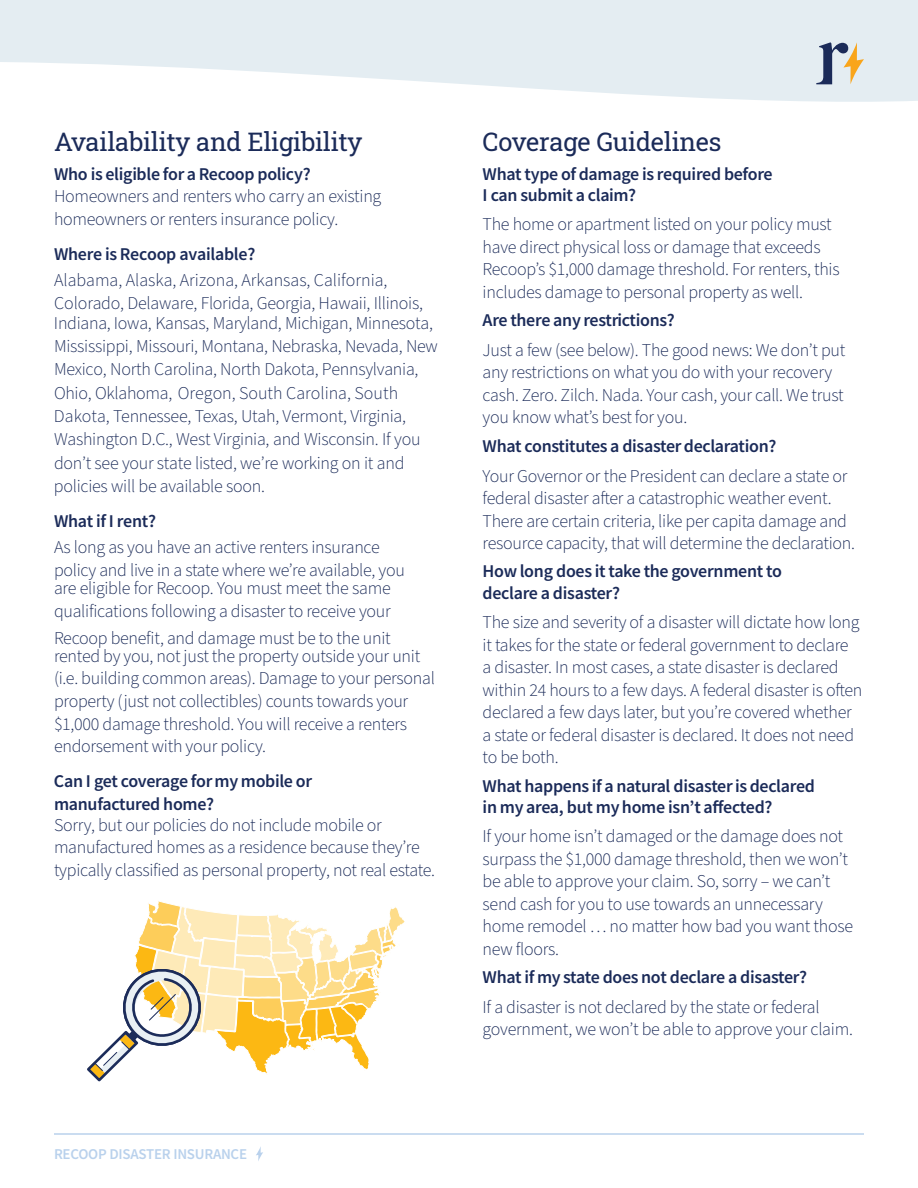
<style>
.page{position:relative;width:918px;height:1188px;background:#fff}
.page>*{position:absolute;margin:0;border:0;box-sizing:border-box;transform-origin:0 0}
.body{font:25.5px "Roboto Slab";letter-spacing:-.01em;color:#1b2b59}
.Section_Head{font:25.5px "Roboto Slab";letter-spacing:-.01em;color:#1b2b59}
.body-2{font:300 18px/22.5px "Source Sans Pro";letter-spacing:-.015em;color:#1b2b59}
.Subhead{font:18px/21.6px "Source Sans Variable";letter-spacing:-.015em;color:#1b2b59}
.t1{font:15px "Source Sans Variable";letter-spacing:-.015em;color:#b9d1ec}
.s1{font-family:"Source Sans Variable";font-weight:400}
</style>
<div class="page">
<svg style="left:256px;top:1147px;width:7px;height:14px"></svg>
<hr style="left:54px;top:1133px;width:810px;height:2px;background:#b9d1ec">
<svg style="left:0;top:0;width:918px;height:102px;fill:#e4edf2"></svg>
<svg style="left:816px;top:42px;width:48px;height:42px;background:#b5b4b3"></svg>
<svg style="left:87px;top:901px;width:318px;height:180px"></svg>
<p class="body" style="left:54px;top:124px;width:310px">Availability and Eligibility</p>
<p class="body-2" style="left:54px;top:163px;width:329px"><span class="s1">Who is eligible for a Recoop policy?<br></span>Homeowners and renters who carry an existing homeowners or renters insurance policy.</p>
<p class="body-2" style="left:54px;top:241px;width:335px;line-height:26.2px"><span class="s1">Where is Recoop available?<br></span>Alabama, Alaska, Arizona, Arkansas, California,</p>
<p class="body-2" style="left:54px;top:294px;width:380px;line-height:19.5px">Colorado, Delaware, Florida, Georgia, Hawaii, Illinois,<br>Indiana, Iowa, Kansas, Maryland, Michigan, Minnesota,</p>
<p class="body-2" style="left:54px;top:335px;width:385px;line-height:23.4px">Mississippi, Missouri, Montana, Nebraska, Nevada, New Mexico, North Carolina, North Dakota, Pennsylvania, Ohio, Oklahoma, Oregon, South Carolina, South Dakota, Tennessee, Texas, Utah, Vermont, Virginia, Washington D.C., West Virginia, and Wisconsin. If you don’t see your state listed, we’re working on it and policies will be available soon.</p>
<p class="body-2" style="left:54px;top:509px;width:327px;line-height:26.2px"><span class="s1">What ifI rent?<br></span>As long as you have an active renters insurance</p>
<p class="body-2" style="left:54px;top:562px;width:352px;line-height:18px">policy and live in a state where we’re available, you are eligible for Recoop. You must meet the same</p>
<p class="body-2" style="left:54px;top:598px;width:338px;line-height:27.2px">qualifications following a disaster to receive your<br>Recoop benefit, and damage must be to the unit</p>
<p class="body-2" style="left:54px;top:645px;width:383px">rented by you, not just the property outside your unit (i.e. building common areas). Damage to your personal property (just not collectibles) counts towards your $1,000 damage threshold. You will receive a renters endorsement with your policy.</p>
<p class="body-2" style="left:54px;top:770px;width:383px"><span class="s1">Can I get coverage for my mobile or<br>manufactured home?<br></span>Sorry, but our policies do not include mobile or manufactured homes as a residence because they’re typically classified as personal property, not real estate.</p>
<p class="t1" style="left:54px;top:1145px;width:195px">RECOOP DISASTER INSURANCE</p>
<p class="Section_Head" style="left:483px;top:124px;width:240px">Coverage Guidelines</p>
<p class="Subhead" style="left:483px;top:163px;width:292px">What type of damage is required before<br>I can submit a claim?</p>
<p class="body-2" style="left:483px;top:214px;width:359px">The home or apartment listed on your policy must have direct physical loss or damage that exceeds Recoop’s $1,000 damage threshold. For renters, this includes damage to personal property as well.</p>
<p class="Subhead" style="left:483px;top:310px;width:194px">Are there any restrictions?</p>
<p class="body-2" style="left:483px;top:339px;width:364px">Just a few (see below). The good news: We don’t put any restrictions on what you do with your recovery cash. Zero. Zilch. Nada. Your cash, your call. We trust you know what’s best for you.</p>
<p class="Subhead" style="left:483px;top:436px;width:295px">What constitutes a disaster declaration?</p>
<p class="body-2" style="left:483px;top:465px;width:374px">Your Governor or the President can declare a state or federal disaster after a catastrophic weather event.<br>There are certain criteria, like per capita damage and resource capacity, that will determine the declaration.</p>
<p class="Subhead" style="left:483px;top:561px;width:301px">How long does it take the government to declare a disaster?</p>
<p class="body-2" style="left:483px;top:612px;width:381px">The size and severity of a disaster will dictate how long it takes for the state or federal government to declare<br>a disaster. In most cases, a state disaster is declared within 24 hours to a few days. A federal disaster is often declared a few days later, but you’re covered whether a state or federal disaster is declared. It does not need to be both.</p>
<p class="Subhead" style="left:483px;top:775px;width:334px">What happens if a natural disaster is declared in my area, but my home isn’t affected?</p>
<p class="body-2" style="left:483px;top:826px;width:372px">If your home isn’t damaged or the damage does not surpass the $1,000 damage threshold, then we won’t be able to approve your claim. So, sorry – we can’t send cash for you to use towards an unnecessary home remodel … no matter how bad you want those new floors.</p>
<p class="Subhead" style="left:483px;top:967px;width:326px">What if my state does not declare a disaster?</p>
<p class="body-2" style="left:483px;top:996px;width:372px">If a disaster is not declared by the state or federal government, we won’t be able to approve your claim.</p>
</div>
